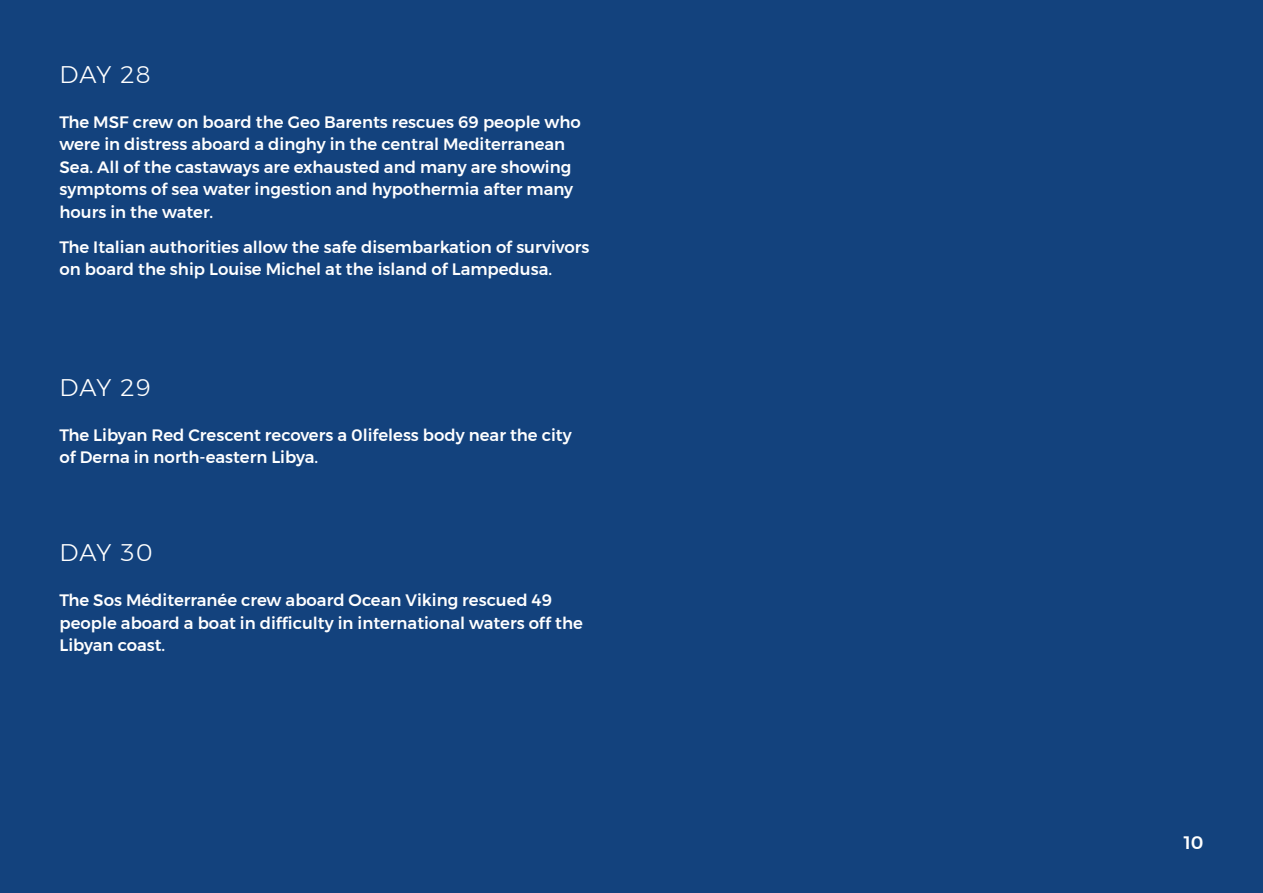
<style>
.page{position:relative;width:1263px;height:893px;background:#13427d}
.page>*{position:absolute;margin:0;border:0;box-sizing:border-box;transform-origin:0 0}
.t1{font:300 24px "Montserrat";letter-spacing:.035em;color:#fff}
.t2{font:500 18px "Montserrat";color:#fff}
.t3{font:500 16.5px/22.5px "Montserrat";color:#fff}
</style>
<div class="page">
<h1 class="t1" style="left:60px;top:56px;width:93px">DAY 28</h1>
<p class="t3" style="left:60px;top:110px;width:523px">The MSF crew on board the Geo Barents rescues 69 people who were in distress aboard a dinghy in the central Mediterranean Sea. All of the castaways are exhausted and many are showing symptoms of sea water ingestion and hypothermia after many hours in the water.</p>
<p class="t3" style="left:60px;top:236px;width:531px">The Italian authorities allow the safe disembarkation of survivors on board the ship Louise Michel at the island of Lampedusa.</p>
<h1 class="t1" style="left:60px;top:370px;width:93px">DAY 29</h1>
<p class="t3" style="left:60px;top:424px;width:514px">The Libyan Red Crescent recovers a 0lifeless body near the city of Derna in north-eastern Libya.</p>
<h1 class="t1" style="left:60px;top:535px;width:95px">DAY 30</h1>
<p class="t3" style="left:60px;top:589px;width:525px">The Sos Méditerranée crew aboard Ocean Viking rescued 49 people aboard a boat in difficulty in international waters off the<br>Libyan coast.</p>
<p class="t2" style="left:1184px;top:828px;width:21px">10</p>
</div>
